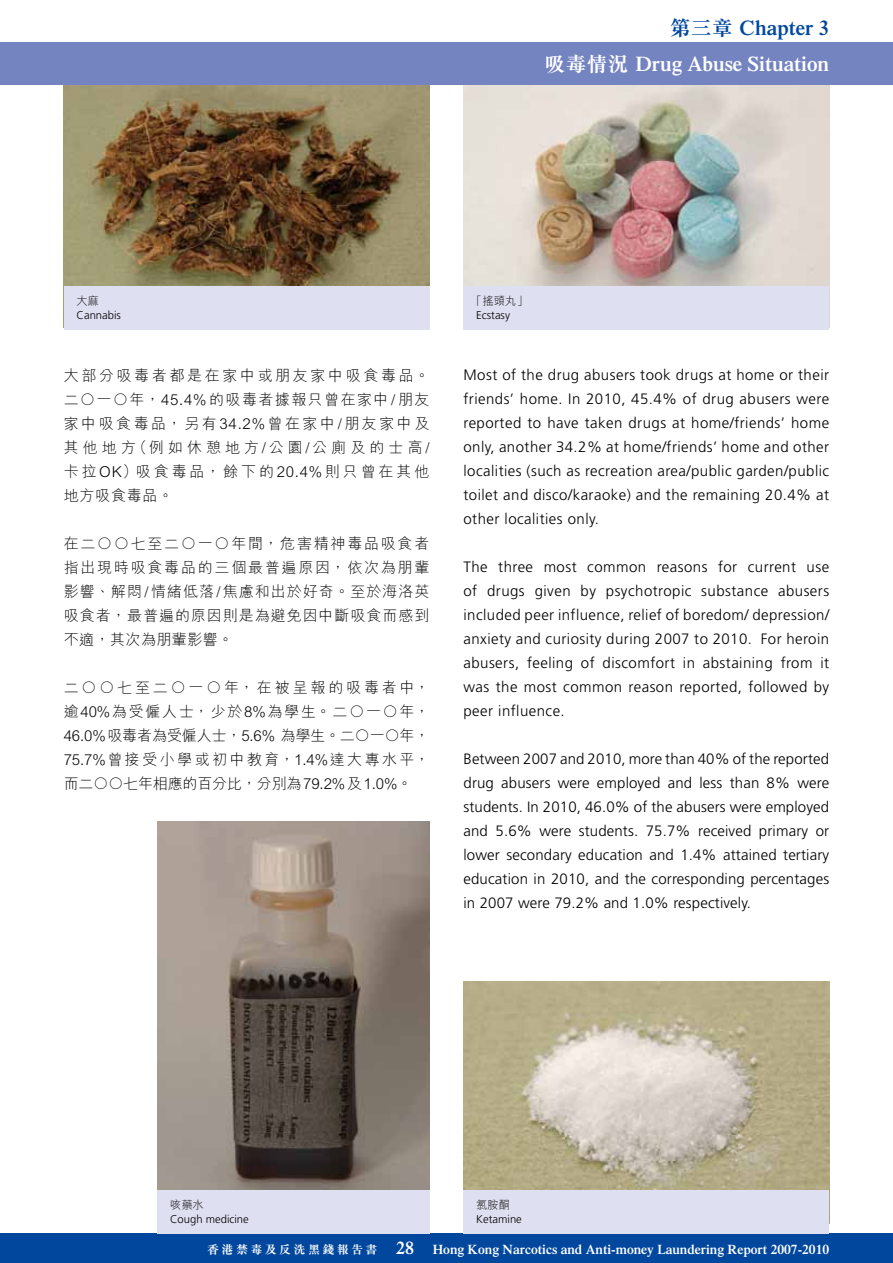
<style>
.page{position:relative;width:893px;height:1263px;background:#fff}
.page>*{position:absolute;margin:0;border:0;box-sizing:border-box;transform-origin:0 0}
.t1{font:600 21px "Times LT Std";color:#fff}
.t2{font:600 21px "Times LT Std";color:#00479d}
.t3{font:300 15px/24px "Frutiger LT Std";letter-spacing:.03em;color:#000;text-align:justify}
.t4{font:300 15px/24px "M Hei HK";letter-spacing:.065em;color:#000;text-align:justify}
.t5{font:600 13.5px "Times LT Std";color:#fff}
.t6{font:300 11.25px "Frutiger LT Std";color:#000}
.t7{font:300 11.25px "M Hei HK";color:#000}
.s1{font-family:"M Sung HK";font-weight:700}
.s2{font-family:"M Sung HK";font-weight:700;font-size:12px}
.s3{font-size:18px}
</style>
<div class="page">
<div style="left:0;top:43px;width:893px;height:42px;background:#7484c1"></div>
<div style="left:0;top:1233px;width:893px;height:30px;background:#00479d"></div>
<img style="left:157px;top:822px;width:272px;height:368px">
<img style="left:463px;top:981px;width:366px;height:209px">
<img style="left:64px;top:85px;width:365px;height:201px">
<img style="left:463px;top:85px;width:366px;height:201px">
<div style="left:463px;top:1190px;width:366px;height:43px;background:#dee0f1"></div>
<div style="left:64px;top:286px;width:365px;height:43px;background:#dee0f1"></div>
<div style="left:157px;top:1190px;width:272px;height:43px;background:#dee0f1"></div>
<div style="left:463px;top:286px;width:366px;height:43px;background:#dee0f1"></div>
<h1 class="t2" style="left:670px;top:15px;width:161px"><span class="s1">第三章</span> Chapter 3</h1>
<h1 class="t1" style="left:544px;top:51px;width:286px"><span class="s1">吸毒情況</span> Drug Abuse Situation</h1>
<p class="t7" style="left:77px;top:292px;width:24px">大麻</p>
<p class="t6" style="left:77px;top:309px;width:46px">Cannabis</p>
<p class="t4" style="left:64px;top:363px;width:367px">大部分吸毒者都是在家中或朋友家中吸食毒品。二○一○年，45.4%的吸毒者據報只曾在家中/朋友家中吸食毒品，另有34.2%曾在家中/朋友家中及其他地方（例如休憩地方/公園/公廁及的士高/卡拉OK）吸食毒品，餘下的20.4%則只曾在其他地方吸食毒品。</p>
<p class="t4" style="left:64px;top:531px;width:367px">在二○○七至二○一○年間，危害精神毒品吸食者指出現時吸食毒品的三個最普遍原因，依次為朋輩影響、解悶/情緒低落/焦慮和出於好奇。至於海洛英吸食者，最普遍的原因則是為避免因中斷吸食而感到不適，其次為朋輩影響。</p>
<p class="t4" style="left:64px;top:675px;width:367px">二○○七至二○一○年，在被呈報的吸毒者中，逾40%為受僱人士，少於8%為學生。二○一○年，46.0%吸毒者為受僱人士，5.6% 為學生。二○一○年，75.7%曾接受小學或初中教育，1.4%達大專水平，而二○○七年相應的百分比，分別為79.2%及1.0%。</p>
<p class="t7" style="left:471px;top:292px;width:59px">「搖頭丸」</p>
<p class="t6" style="left:476px;top:309px;width:35px">Ecstasy</p>
<p class="t3" style="left:463px;top:363px;width:367px">Most of the drug abusers took drugs at home or their friends’ home. In 2010, 45.4% of drug abusers were reported to have taken drugs at home/friends’ home only, another 34.2% at home/friends’ home and other localities (such as recreation area/public garden/public toilet and disco/karaoke) and the remaining 20.4% at other localities only.</p>
<p class="t3" style="left:463px;top:555px;width:367px">The three most common reasons for current use of drugs given by psychotropic substance abusers included peer influence, relief of boredom/ depression/ anxiety and curiosity during 2007 to 2010. For heroin abusers, feeling of discomfort in abstaining from it was the most common reason reported, followed by peer influence.</p>
<p class="t3" style="left:463px;top:747px;width:367px">Between 2007 and 2010, more than 40% of the reported drug abusers were employed and less than 8% were students. In 2010, 46.0% of the abusers were employed and 5.6% were students. 75.7% received primary or lower secondary education and 1.4% attained tertiary education in 2010, and the corresponding percentages in 2007 were 79.2% and 1.0% respectively.</p>
<p class="t7" style="left:170px;top:1196px;width:35px">咳藥水</p>
<p class="t6" style="left:170px;top:1212px;width:80px">Cough medicine</p>
<p class="t7" style="left:476px;top:1196px;width:35px">氯胺酮</p>
<p class="t6" style="left:476px;top:1212px;width:47px">Ketamine</p>
<p class="t5" style="left:207px;top:1241px;width:623px"><span class="s2">香港禁毒及反洗黑錢報告書</span> <span class="s3">28</span> Hong Kong Narcotics and Anti-money Laundering Report 2007-2010</p>
</div>
